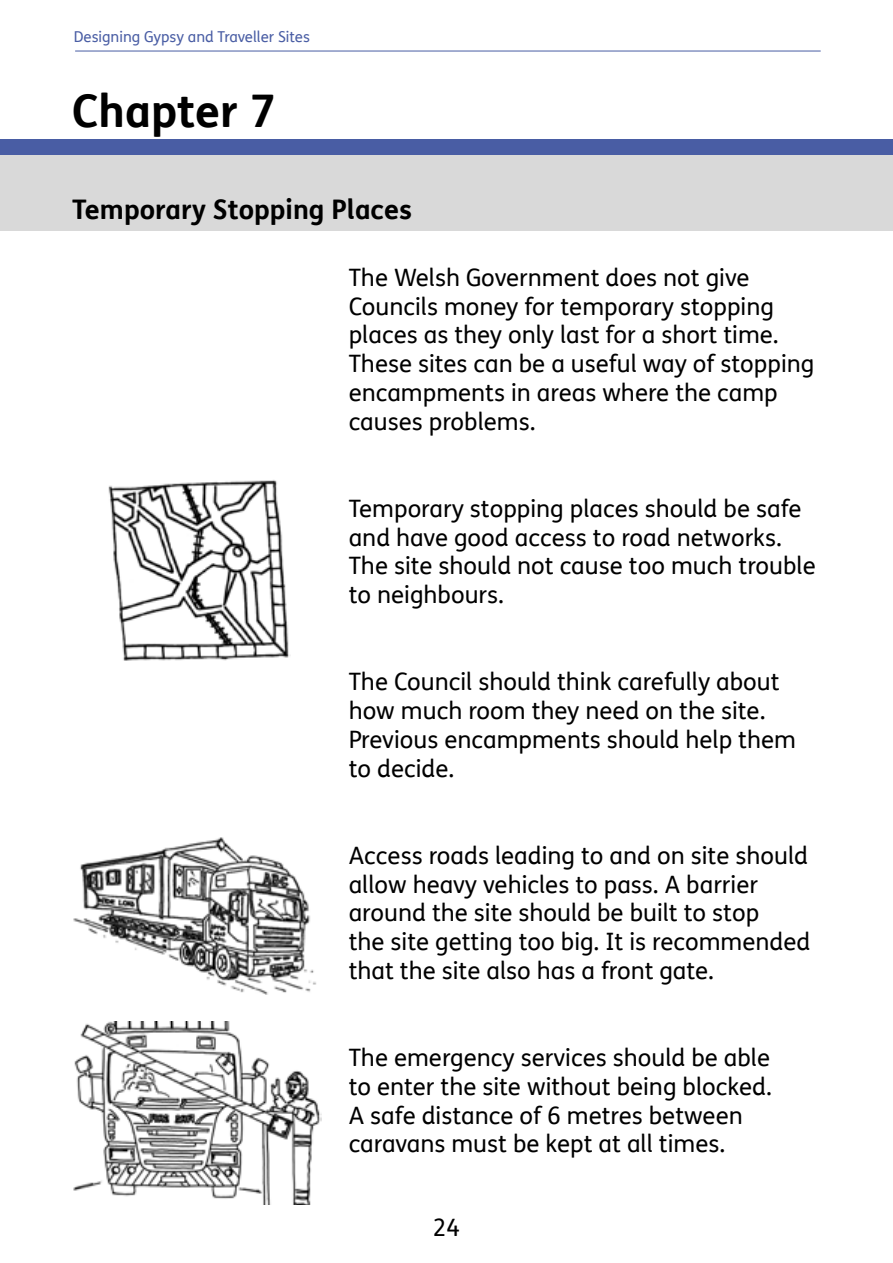
<style>
.page{position:relative;width:893px;height:1263px;background:#fff}
.page>*{position:absolute;margin:0;border:0;box-sizing:border-box;transform-origin:0 0}
.t1{font:700 45px "FS Me";color:#000}
.t2{font:700 27px "FS Me";color:#000}
.t3{font:24px/28.8px "FS Me";color:#000}
.t4{font:15px "FS Me";color:#495da4}
</style>
<div class="page">
<hr style="left:75px;top:51px;width:746px;height:1px;background:#495da4">
<div style="left:0;top:139px;width:893px;height:64px;background:#495da4"></div>
<div style="left:0;top:156px;width:893px;height:75px;background:#d9d9d9"></div>
<img style="left:108px;top:480px;width:183px;height:181px">
<img style="left:73px;top:837px;width:244px;height:157px">
<img style="left:73px;top:1021px;width:249px;height:184px">
<p class="t4" style="left:74px;top:26px;width:238px">Designing Gypsy and Traveller Sites</p>
<h1 class="t1" style="left:72px;top:77px;width:205px">Chapter 7</h1>
<p class="t2" style="left:72px;top:189px;width:341px">Temporary Stopping Places</p>
<p class="t3" style="left:349px;top:262px;width:467px">The Welsh Government does not give Councils money for temporary stopping places as they only last for a short time.<br>These sites can be a useful way of stopping encampments in areas where the camp causes problems.</p>
<p class="t3" style="left:349px;top:493px;width:469px">Temporary stopping places should be safe and have good access to road networks.<br>The site should not cause too much trouble to neighbours.</p>
<p class="t3" style="left:349px;top:667px;width:449px">The Council should think carefully about how much room they need on the site.<br>Previous encampments should help them to decide.</p>
<p class="t3" style="left:349px;top:840px;width:463px">Access roads leading to and on site should allow heavy vehicles to pass. A barrier around the site should be built to stop<br>the site getting too big. It is recommended that the site also has a front gate.</p>
<p class="t3" style="left:349px;top:1043px;width:425px">The emergency services should be able to enter the site without being blocked.<br>A safe distance of 6 metres between caravans must be kept at all times.</p>
<p class="t3" style="left:433px;top:1212px;width:29px">24</p>
</div>
